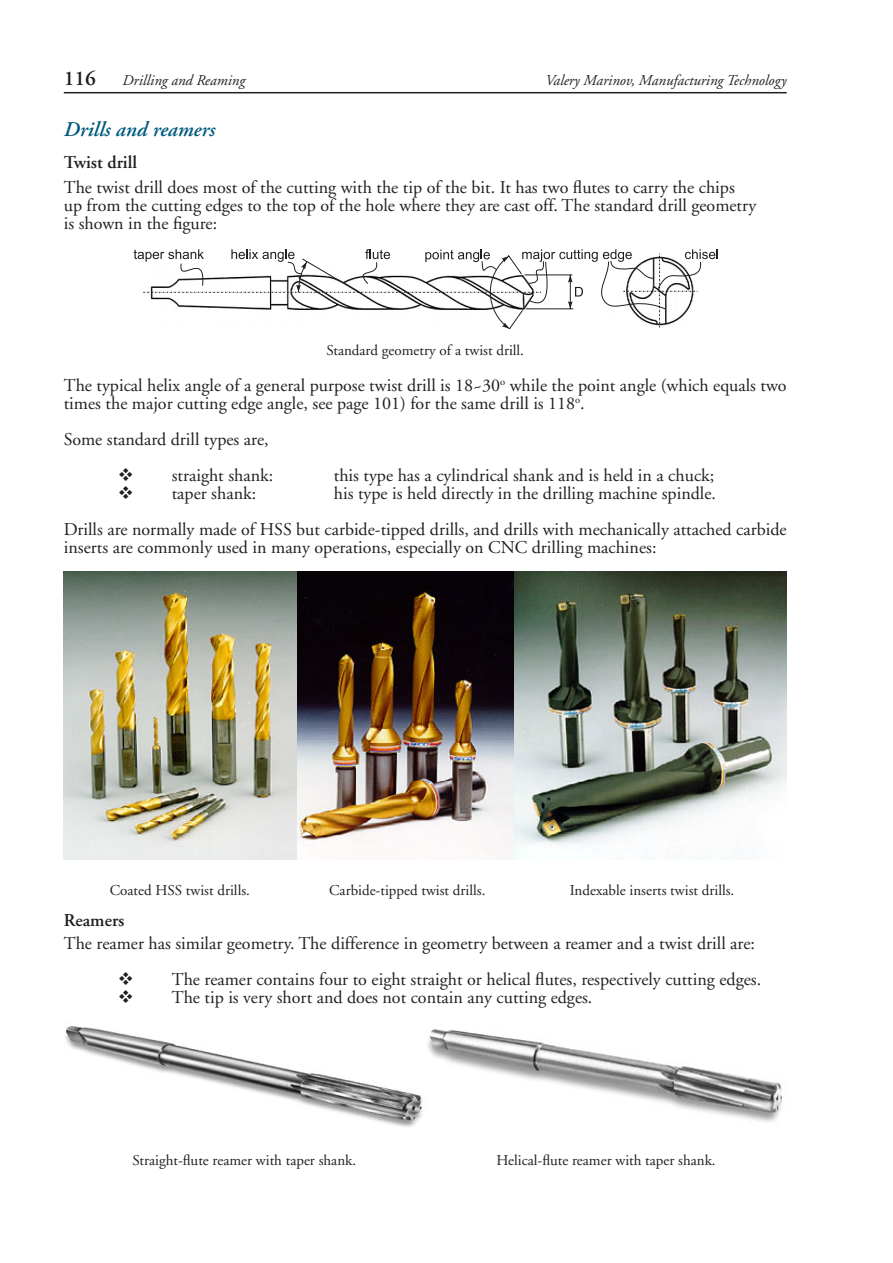
<style>
.page{position:relative;width:893px;height:1263px;background:#fff}
.page>*{position:absolute;margin:0;border:0;box-sizing:border-box;transform-origin:0 0}
.t1{font:italic 600 21px "Adobe Garamond";color:#005b7f}
.t2{font:600 21px "Adobe Garamond";color:#231f20}
.t3{font:18px/18px "Adobe Garamond";color:#231f20}
.t4{font:15px "Adobe Garamond";color:#231f20}
.t5{font:italic 15px "Adobe Garamond";color:#231f20}
.s1{font-weight:600}
</style>
<div class="page">
<hr style="left:64px;top:92px;width:723px;height:1px;background:#231f20">
<img style="left:296px;top:571px;width:491px;height:288px">
<img style="left:64px;top:571px;width:232px;height:288px">
<img style="left:64px;top:1026px;width:718px;height:101px">
<svg style="left:134px;top:249px;width:584px;height:80px"></svg>
<p class="t2" style="left:64px;top:66px;width:34px">116</p>
<p class="t5" style="left:123px;top:71px;width:124px">Drilling and Reaming</p>
<p class="t5" style="left:545px;top:71px;width:243px">Valery Marinov, Manufacturing Technology</p>
<p class="t1" style="left:64px;top:117px;width:153px">Drills and reamers</p>
<p class="t3" style="left:64px;top:149px;width:673px;line-height:25.5px"><span class="s1">Twist drill<br></span>The twist drill does most of the cutting with the tip of the bit. It has two flutes to carry the chips</p>
<p class="t3" style="left:64px;top:196px;width:694px">up from the cutting edges to the top of the hole where they are cast off. The standard drill geometry is shown in the figure:</p>
<p class="t4" style="left:326px;top:341px;width:199px">Standard geometry of a twist drill.</p>
<p class="t3" style="left:64px;top:376px;width:724px">The typical helix angle of a general purpose twist drill is 18~30<sup>o</sup> while the point angle (which equals two times the major cutting edge angle, see page 101) for the same drill is 118<sup>o</sup>.</p>
<p class="t3" style="left:64px;top:430px;width:206px">Some standard drill types are,</p>
<p class="t3" style="left:118px;top:466px;width:157px">❖ straight shank:</p>
<p class="t3" style="left:334px;top:466px;width:382px">this type has a cylindrical shank and is held in a chuck;</p>
<p class="t3" style="left:118px;top:484px;width:140px">❖ taper shank:</p>
<p class="t3" style="left:64px;top:475px;width:724px;line-height:36px;text-indent:270px">his type is held directly in the drilling machine spindle.<br>Drills are normally made of HSS but carbide-tipped drills, and drills with mechanically attached carbide</p>
<p class="t3" style="left:64px;top:538px;width:594px">inserts are commonly used in many operations, especially on CNC drilling machines:</p>
<p class="t4" style="left:110px;top:881px;width:142px">Coated HSS twist drills.</p>
<p class="t4" style="left:329px;top:881px;width:158px">Carbide-tipped twist drills.</p>
<p class="t4" style="left:570px;top:881px;width:166px">Indexable inserts twist drills.</p>
<p class="t3" style="left:64px;top:909px;width:693px;line-height:22.8px"><span class="s1">Reamers<br></span>The reamer has similar geometry. The difference in geometry between a reamer and a twist drill are:</p>
<p class="t3" style="left:118px;top:970px;width:645px">❖ The reamer contains four to eight straight or helical flutes, respectively cutting edges.</p>
<p class="t3" style="left:118px;top:988px;width:476px">❖ The tip is very short and does not contain any cutting edges.</p>
<p class="t4" style="left:133px;top:1151px;width:225px">Straight-flute reamer with taper shank.</p>
<p class="t4" style="left:496px;top:1151px;width:221px">Helical-flute reamer with taper shank.</p>
</div>
